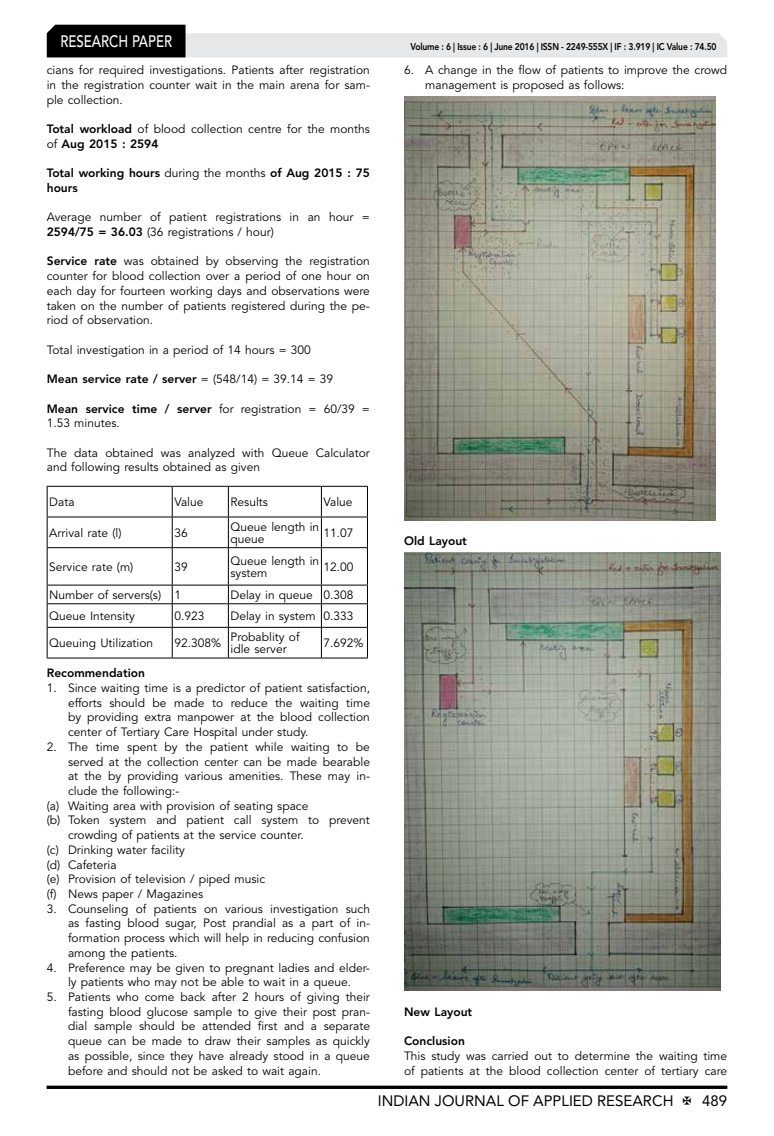
<style>
.page{position:relative;width:774px;height:1136px;background:#fff}
.page>*{position:absolute;margin:0;border:0;box-sizing:border-box;transform-origin:0 0}
.t1{font:500 16.5px "Avenir LT Std";color:#fff;scale:.8 1}
.t2{font:15px "Avenir LT Std";color:#000}
.t3{font:12px/14.7px "Avenir LT Std";color:#000}
.t4{font:800 12px/14.7px "Avenir LT Std";color:#000}
.t5{font:800 9.75px "Avenir LT Std";letter-spacing:-.02em;color:#000;scale:.87 1}
.s1{font-weight:800}
.s2{font-weight:400}
</style>
<div class="page">
<svg style="left:47px;top:25px;width:680px;height:32px"></svg>
<hr style="left:47px;top:1085px;width:680px;height:3px;background:#000">
<svg style="left:48px;top:487px;width:319px;height:170px"></svg>
<hr style="left:172px;top:486px;width:1px;height:30px;background:#000">
<hr style="left:228px;top:486px;width:1px;height:30px;background:#000">
<hr style="left:321px;top:486px;width:1px;height:30px;background:#000">
<hr style="left:47px;top:516px;width:125px;height:1px;background:#000">
<hr style="left:172px;top:516px;width:56px;height:1px;background:#000">
<hr style="left:172px;top:517px;width:1px;height:30px;background:#000">
<hr style="left:228px;top:516px;width:93px;height:1px;background:#000">
<hr style="left:228px;top:517px;width:1px;height:30px;background:#000">
<hr style="left:321px;top:516px;width:47px;height:1px;background:#000">
<hr style="left:321px;top:517px;width:1px;height:30px;background:#000">
<hr style="left:47px;top:547px;width:125px;height:1px;background:#000">
<hr style="left:172px;top:547px;width:56px;height:1px;background:#000">
<hr style="left:172px;top:548px;width:1px;height:36px;background:#000">
<hr style="left:228px;top:547px;width:93px;height:1px;background:#000">
<hr style="left:228px;top:548px;width:1px;height:36px;background:#000">
<hr style="left:321px;top:547px;width:47px;height:1px;background:#000">
<hr style="left:321px;top:548px;width:1px;height:36px;background:#000">
<hr style="left:47px;top:584px;width:125px;height:1px;background:#000">
<hr style="left:172px;top:584px;width:56px;height:1px;background:#000">
<hr style="left:228px;top:584px;width:93px;height:1px;background:#000">
<hr style="left:321px;top:584px;width:47px;height:1px;background:#000">
<hr style="left:47px;top:603px;width:125px;height:1px;background:#000">
<hr style="left:172px;top:603px;width:56px;height:1px;background:#000">
<svg style="left:172px;top:585px;width:1px;height:42px"></svg>
<hr style="left:228px;top:603px;width:93px;height:1px;background:#000">
<svg style="left:228px;top:585px;width:1px;height:42px"></svg>
<hr style="left:321px;top:603px;width:47px;height:1px;background:#000">
<svg style="left:321px;top:585px;width:1px;height:42px"></svg>
<hr style="left:47px;top:627px;width:125px;height:1px;background:#000">
<hr style="left:172px;top:627px;width:56px;height:1px;background:#000">
<hr style="left:172px;top:627px;width:1px;height:30px;background:#000">
<hr style="left:228px;top:627px;width:93px;height:1px;background:#000">
<hr style="left:228px;top:627px;width:1px;height:30px;background:#000">
<hr style="left:321px;top:627px;width:47px;height:1px;background:#000">
<hr style="left:321px;top:627px;width:1px;height:30px;background:#000">
<hr style="left:47px;top:486px;width:125px;height:1px;background:#000">
<hr style="left:47px;top:486px;width:1px;height:30px;background:#000">
<hr style="left:172px;top:486px;width:56px;height:1px;background:#000">
<hr style="left:228px;top:486px;width:93px;height:1px;background:#000">
<hr style="left:321px;top:486px;width:47px;height:1px;background:#000">
<hr style="left:367px;top:486px;width:1px;height:30px;background:#000">
<hr style="left:47px;top:517px;width:1px;height:30px;background:#000">
<hr style="left:367px;top:517px;width:1px;height:30px;background:#000">
<hr style="left:47px;top:548px;width:1px;height:36px;background:#000">
<hr style="left:367px;top:548px;width:1px;height:36px;background:#000">
<svg style="left:47px;top:585px;width:1px;height:42px"></svg>
<svg style="left:367px;top:585px;width:1px;height:42px"></svg>
<hr style="left:47px;top:627px;width:1px;height:30px;background:#000">
<hr style="left:367px;top:627px;width:1px;height:30px;background:#000">
<hr style="left:47px;top:657px;width:125px;height:1px;background:#000">
<hr style="left:172px;top:657px;width:56px;height:1px;background:#000">
<hr style="left:228px;top:657px;width:93px;height:1px;background:#000">
<hr style="left:321px;top:657px;width:47px;height:1px;background:#000">
<img style="left:404px;top:96px;width:311px;height:424px">
<img style="left:404px;top:552px;width:317px;height:438px">
<h1 class="t1" style="left:60px;top:32px;width:139px">RESEARCH PAPER</h1>
<p class="t3" style="left:47px;top:63px;width:325px;text-align:justify">cians for required investigations. Patients after registration in the registration counter wait in the main arena for sam&shy;ple collection.</p>
<p class="t3" style="left:47px;top:122px;width:325px"><span class="s1">Total workload</span> of blood collection centre for the months of <span class="s1">Aug 2015 : 2594</span></p>
<p class="t4" style="left:47px;top:166px;width:325px">Total working hours <span class="s2">during the months</span> of Aug 2015 : 75 hours</p>
<p class="t3" style="left:47px;top:210px;width:325px">Average number of patient registrations in an hour =<br><span class="s1">2594/75 = 36.03</span> (36 registrations / hour)</p>
<p class="t3" style="left:47px;top:254px;width:325px;text-align:justify"><span class="s1">Service rate</span> was obtained by observing the registration counter for blood collection over a period of one hour on each day for fourteen working days and observations were taken on the number of patients registered during the pe&shy;riod of observation.</p>
<p class="t3" style="left:47px;top:342px;width:266px">Total investigation in a period of 14 hours = 300</p>
<p class="t4" style="left:47px;top:371px;width:288px">Mean service rate / server <span class="s2">= (548/14) = 39.14 = 39</span></p>
<p class="t3" style="left:47px;top:401px;width:325px"><span class="s1">Mean service time / server</span> for registration = 60/39 =<br>1.53 minutes.</p>
<p class="t3" style="left:47px;top:445px;width:325px">The data obtained was analyzed with Queue Calculator and following results obtained as given</p>
<p class="t3" style="left:49px;top:495px;width:27px">Data</p>
<p class="t3" style="left:174px;top:495px;width:31px">Value</p>
<p class="t3" style="left:230px;top:495px;width:39px">Results</p>
<p class="t3" style="left:323px;top:495px;width:31px">Value</p>
<p class="t3" style="left:49px;top:525px;width:74px">Arrival rate (l)</p>
<p class="t3" style="left:174px;top:525px;width:15px">36</p>
<p class="t3" style="left:230px;top:521px;width:90px;line-height:12px">Queue length in queue</p>
<p class="t3" style="left:323px;top:525px;width:32px">11.07</p>
<p class="t3" style="left:49px;top:559px;width:86px">Service rate (m)</p>
<p class="t3" style="left:174px;top:559px;width:15px">39</p>
<p class="t3" style="left:230px;top:555px;width:90px;line-height:12px">Queue length in system</p>
<p class="t3" style="left:323px;top:559px;width:32px">12.00</p>
<p class="t3" style="left:49px;top:587px;width:133px">Number of servers(s) 1</p>
<p class="t3" style="left:230px;top:587px;width:125px">Delay in queue 0.308</p>
<p class="t3" style="left:49px;top:609px;width:87px">Queue Intensity</p>
<p class="t3" style="left:174px;top:609px;width:32px">0.923</p>
<p class="t3" style="left:230px;top:609px;width:125px">Delay in system 0.333</p>
<p class="t3" style="left:49px;top:636px;width:105px">Queuing Utilization</p>
<p class="t3" style="left:174px;top:636px;width:48px">92.308%</p>
<p class="t3" style="left:230px;top:631px;width:71px;line-height:12px">Probablity of idle server</p>
<p class="t3" style="left:323px;top:636px;width:42px">7.692%</p>
<p class="t4" style="left:47px;top:665px;width:100px">Recommendation</p>
<p class="t3" style="left:68px;top:680px;width:303px;text-align:justify;text-indent:-21px">1. Since waiting time is a predictor of patient satisfaction, efforts should be made to reduce the waiting time by providing extra manpower at the blood collection center of Tertiary Care Hospital under study.</p>
<p class="t3" style="left:47px;top:739px;width:325px">2. The time spent by the patient while waiting to be</p>
<p class="t3" style="left:68px;top:754px;width:303px">served at the collection center can be made bearable</p>
<p class="t3" style="left:68px;top:769px;width:303px">at the by providing various amenities. These may in-</p>
<p class="t3" style="left:68px;top:783px;width:113px">clude the following:-</p>
<p class="t3" style="left:47px;top:798px;width:263px">(a) Waiting area with provision of seating space</p>
<p class="t3" style="left:47px;top:813px;width:325px">(b) Token system and patient call system to prevent</p>
<p class="t3" style="left:68px;top:827px;width:237px">crowding of patients at the service counter.</p>
<p class="t3" style="left:47px;top:842px;width:140px">(c) Drinking water facility</p>
<p class="t3" style="left:47px;top:857px;width:71px">(d) Cafeteria</p>
<p class="t3" style="left:47px;top:872px;width:220px">(e) Provision of television / piped music</p>
<p class="t3" style="left:47px;top:886px;width:158px">(f) News paper / Magazines</p>
<p class="t3" style="left:68px;top:901px;width:303px;text-align:justify;text-indent:-21px">3. Counseling of patients on various investigation such as fasting blood sugar, Post prandial as a part of in&shy;formation process which will help in reducing confusion among the patients.</p>
<p class="t3" style="left:47px;top:960px;width:325px;text-align:center">4. Preference may be given to pregnant ladies and elder&shy;ly patients who may not be able to wait in a queue.</p>
<p class="t3" style="left:68px;top:989px;width:303px;text-align:justify;text-indent:-21px">5. Patients who come back after 2 hours of giving their fasting blood glucose sample to give their post pran&shy;dial sample should be attended first and a separate queue can be made to draw their samples as quickly as possible, since they have already stood in a queue before and should not be asked to wait again.</p>
<p class="t5" style="left:410px;top:41px;width:353px">Volume : 6 | Issue : 6 | June 2016 | ISSN - 2249-555X | IF : 3.919 | IC Value : 74.50</p>
<p class="t3" style="left:425px;top:63px;width:303px;text-indent:-21px">6. A change in the flow of patients to improve the crowd management is proposed as follows:</p>
<p class="t4" style="left:404px;top:533px;width:64px">Old Layout</p>
<p class="t4" style="left:404px;top:1004px;width:70px">New Layout</p>
<p class="t4" style="left:404px;top:1033px;width:62px">Conclusion</p>
<p class="t3" style="left:404px;top:1048px;width:325px">This study was carried out to determine the waiting time of patients at the blood collection center of tertiary care</p>
<p class="t2" style="left:378px;top:1091px;width:297px">INDIAN JOURNAL OF APPLIED RESEARCH</p>
<p class="t2" style="left:702px;top:1091px;width:27px">489</p>
</div>
